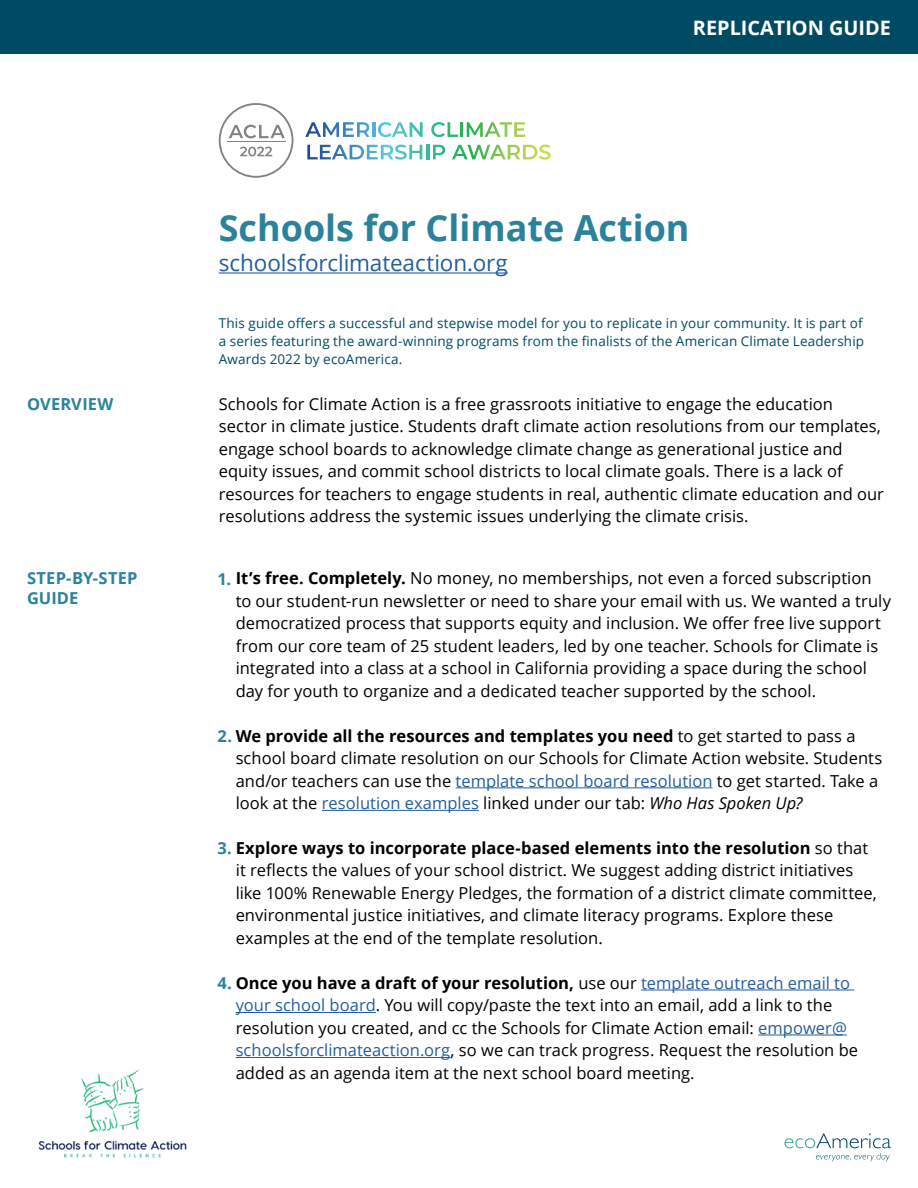
<style>
.page{position:relative;width:918px;height:1188px;background:#fff}
.page>*{position:absolute;margin:0;border:0;box-sizing:border-box;transform-origin:0 0}
.t1{font:700 36px "Open Sans";color:#2b829b}
.t2{font:22.5px "Open Sans";letter-spacing:-.005em;color:#215e9e}
.t3{font:700 19.95px "Open Sans";color:#fff}
.t4{font:16.5px/22.5px "Open Sans";color:#000}
.t5{font:700 16.5px/19.8px "Open Sans";letter-spacing:.01em;color:#2b829b}
.t6{font:13.5px/18px "Open Sans";letter-spacing:.01em;color:#004a64;text-align:justify}
.s1{font-weight:700;color:#2b829b}
.s2{font-weight:700}
.s3{color:#215e9e}
.s4{font-style:italic}
</style>
<div class="page">
<div style="left:0;top:0;width:918px;height:54px;background:#004a64"></div>
<svg style="left:219px;top:103px;width:74px;height:75px"></svg>
<hr style="left:228px;top:142px;width:58px;height:1px;background:#818282">
<svg style="left:305px;top:122px;width:65px;height:15px"></svg>
<hr style="left:372px;top:122px;width:3px;height:15px;background:#4db0d9">
<svg style="left:378px;top:122px;width:45px;height:15px"></svg>
<svg style="left:431px;top:122px;width:27px;height:15px"></svg>
<hr style="left:460px;top:122px;width:3px;height:15px;background:#25b35b">
<svg style="left:467px;top:122px;width:58px;height:15px"></svg>
<svg style="left:307px;top:145px;width:115px;height:15px"></svg>
<hr style="left:426px;top:145px;width:3px;height:14px;background:#3bba95">
<svg style="left:433px;top:145px;width:12px;height:14px"></svg>
<svg style="left:452px;top:145px;width:99px;height:15px"></svg>
<hr style="left:219px;top:272px;width:289px;height:2px;background:#215e9e">
<img style="left:38px;top:1069px;width:149px;height:89px">
<hr style="left:456px;top:787px;width:257px;height:1px;background:#215e9e">
<hr style="left:322px;top:810px;width:157px;height:1px;background:#215e9e">
<svg style="left:784px;top:1133px;width:107px;height:29px"></svg>
<hr style="left:641px;top:990px;width:213px;height:1px;background:#215e9e">
<hr style="left:236px;top:1012px;width:140px;height:1px;background:#215e9e">
<hr style="left:758px;top:1035px;width:89px;height:1px;background:#215e9e">
<hr style="left:236px;top:1057px;width:215px;height:1px;background:#215e9e">
<p class="t3" style="left:693px;top:13px;width:200px">REPLICATION GUIDE</p>
<h1 class="t1" style="left:219px;top:203px;width:472px">Schools for Climate Action</h1>
<h2 class="t2" style="left:219px;top:248px;width:291px">schoolsforclimateaction.org</h2>
<p class="t6" style="left:219px;top:313px;width:647px">This guide offers a successful and stepwise model for you to replicate in your community. It is part of a series featuring the award-winning programs from the finalists of the American Climate Leadership Awards 2022 by ecoAmerica.</p>
<p class="t5" style="left:27px;top:393px;width:88px">OVERVIEW</p>
<p class="t4" style="left:219px;top:392px;width:667px">Schools for Climate Action is a free grassroots initiative to engage the education sector in climate justice. Students draft climate action resolutions from our templates, engage school boards to acknowledge climate change as generational justice and equity issues, and commit school districts to local climate goals. There is a lack of resources for teachers to engage students in real, authentic climate education and our resolutions address the systemic issues underlying the climate crisis.</p>
<p class="t5" style="left:27px;top:568px;width:112px">STEP-BY-STEP<br>GUIDE</p>
<p class="t4" style="left:236px;top:567px;width:657px;text-indent:-18px"><span class="s1">1.</span> <span class="s2">It’s free. Completely.</span> No money, no memberships, not even a forced subscription to our student-run newsletter or need to share your email with us. We wanted a truly democratized process that supports equity and inclusion. We offer free live support from our core team of 25 student leaders, led by one teacher. Schools for Climate is integrated into a class at a school in California providing a space during the school day for youth to organize and a dedicated teacher supported by the school.</p>
<p class="t4" style="left:236px;top:724px;width:648px;text-indent:-18px"><span class="s1">2.</span> <span class="s2">We provide all the resources and templates you need</span> to get started to pass a school board climate resolution on our Schools for Climate Action website. Students and/or teachers can use the <span class="s3">template school board resolution</span> to get started. Take a look at the <span class="s3">resolution examples</span> linked under our tab: <span class="s4">Who Has Spoken Up?</span></p>
<p class="t4" style="left:236px;top:836px;width:643px;text-indent:-18px"><span class="s1">3.</span> <span class="s2">Explore ways to incorporate place-based elements into the resolution</span> so that it reflects the values of your school district. We suggest adding district initiatives like 100% Renewable Energy Pledges, the formation of a district climate committee, environmental justice initiatives, and climate literacy programs. Explore these examples at the end of the template resolution.</p>
<p class="t4" style="left:236px;top:971px;width:624px;text-indent:-18px"><span class="s1">4.</span> <span class="s2">Once you have a draft of your resolution,</span> use our <span class="s3">template outreach email to your school board</span>. You will copy/paste the text into an email, add a link to the resolution you created, and cc the Schools for Climate Action email: <span class="s3">empower@ schoolsforclimateaction.org</span>, so we can track progress. Request the resolution be added as an agenda item at the next school board meeting.</p>
</div>
